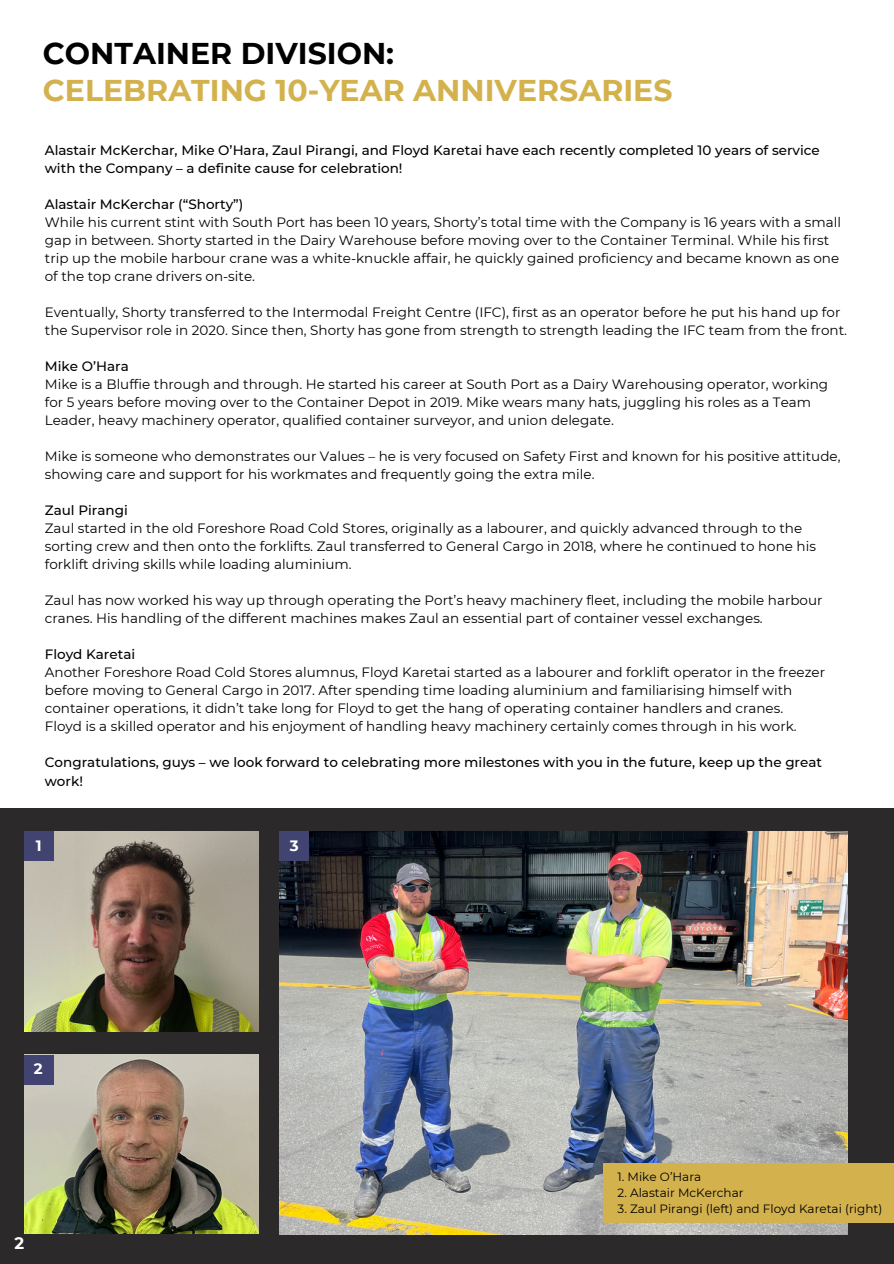
<style>
.page{position:relative;width:894px;height:1264px;background:#fff}
.page>*{position:absolute;margin:0;border:0;box-sizing:border-box;transform-origin:0 0}
.t1{font:700 30px/37.2px "Montserrat";color:#d3b14d}
.t2{font:700 16.5px "Montserrat";color:#fff}
.t3{font:700 15px "Montserrat";color:#fff}
.t4{font:13.5px/18px "Montserrat";color:#000}
.t5{font:500 13.5px/18px "Montserrat";color:#000}
.t6{font:12px "Montserrat";color:#000}
.s1{color:#000}
.s2{font-weight:500}
</style>
<div class="page">
<div style="left:0;top:807px;width:893px;height:456px;background:#2c292a"></div>
<img style="left:279px;top:831px;width:567px;height:403px">
<div style="left:603px;top:1163px;width:290px;height:59px;background:#d3b14d"></div>
<img style="left:24px;top:831px;width:234px;height:200px">
<img style="left:24px;top:1054px;width:234px;height:179px">
<div style="left:24px;top:831px;width:30px;height:29px;background:#414370"></div>
<div style="left:24px;top:1055px;width:30px;height:29px;background:#414370"></div>
<div style="left:279px;top:831px;width:30px;height:29px;background:#414370"></div>
<h3 class="t1" style="left:43px;top:35px;width:631px"><span class="s1">CONTAINER DIVISION:<br></span>CELEBRATING 10-YEAR ANNIVERSARIES</h3>
<h1 class="t5" style="left:45px;top:141px;width:776px">Alastair McKerchar, Mike O’Hara, Zaul Pirangi, and Floyd Karetai have each recently completed 10 years of service with the Company – a definite cause for celebration!</h1>
<h3 class="t4" style="left:45px;top:195px;width:797px"><span class="s2">Alastair McKerchar (“Shorty”)<br></span>While his current stint with South Port has been 10 years, Shorty’s total time with the Company is 16 years with a small gap in between. Shorty started in the Dairy Warehouse before moving over to the Container Terminal. While his first trip up the mobile harbour crane was a white-knuckle affair, he quickly gained proficiency and became known as one of the top crane drivers on-site.</h3>
<h4 class="t4" style="left:45px;top:303px;width:803px">Eventually, Shorty transferred to the Intermodal Freight Centre (IFC), first as an operator before he put his hand up for the Supervisor role in 2020. Since then, Shorty has gone from strength to strength leading the IFC team from the front.</h4>
<h4 class="t4" style="left:45px;top:357px;width:784px"><span class="s2">Mike O’Hara<br></span>Mike is a Bluffie through and through. He started his career at South Port as a Dairy Warehousing operator, working for 5 years before moving over to the Container Depot in 2019. Mike wears many hats, juggling his roles as a Team Leader, heavy machinery operator, qualified container surveyor, and union delegate.</h4>
<h4 class="t4" style="left:45px;top:447px;width:797px">Mike is someone who demonstrates our Values – he is very focused on Safety First and known for his positive attitude, showing care and support for his workmates and frequently going the extra mile.</h4>
<h4 class="t4" style="left:45px;top:501px;width:772px"><span class="s2">Zaul Pirangi<br></span>Zaul started in the old Foreshore Road Cold Stores, originally as a labourer, and quickly advanced through to the sorting crew and then onto the forklifts. Zaul transferred to General Cargo in 2018, where he continued to hone his forklift driving skills while loading aluminium.</h4>
<h4 class="t4" style="left:45px;top:591px;width:779px">Zaul has now worked his way up through operating the Port’s heavy machinery fleet, including the mobile harbour cranes. His handling of the different machines makes Zaul an essential part of container vessel exchanges.</h4>
<h4 class="t4" style="left:45px;top:645px;width:781px"><span class="s2">Floyd Karetai<br></span>Another Foreshore Road Cold Stores alumnus, Floyd Karetai started as a labourer and forklift operator in the freezer before moving to General Cargo in 2017. After spending time loading aluminium and familiarising himself with container operations, it didn’t take long for Floyd to get the hang of operating container handlers and cranes.<br>Floyd is a skilled operator and his enjoyment of handling heavy machinery certainly comes through in his work.</h4>
<h4 class="t5" style="left:45px;top:753px;width:778px">Congratulations, guys – we look forward to celebrating more milestones with you in the future, keep up the great work!</h4>
<p class="t3" style="left:36px;top:836px;width:7px">1</p>
<p class="t3" style="left:290px;top:836px;width:10px">3</p>
<p class="t3" style="left:34px;top:1059px;width:10px">2</p>
<p class="t2" style="left:15px;top:1232px;width:11px">2</p>
<p class="t6" style="left:617px;top:1168px;width:85px">1. Mike O’Hara</p>
<p class="t6" style="left:617px;top:1184px;width:128px">2. Alastair McKerchar</p>
<p class="t6" style="left:617px;top:1200px;width:266px">3. Zaul Pirangi (left) and Floyd Karetai (right)</p>
</div>
